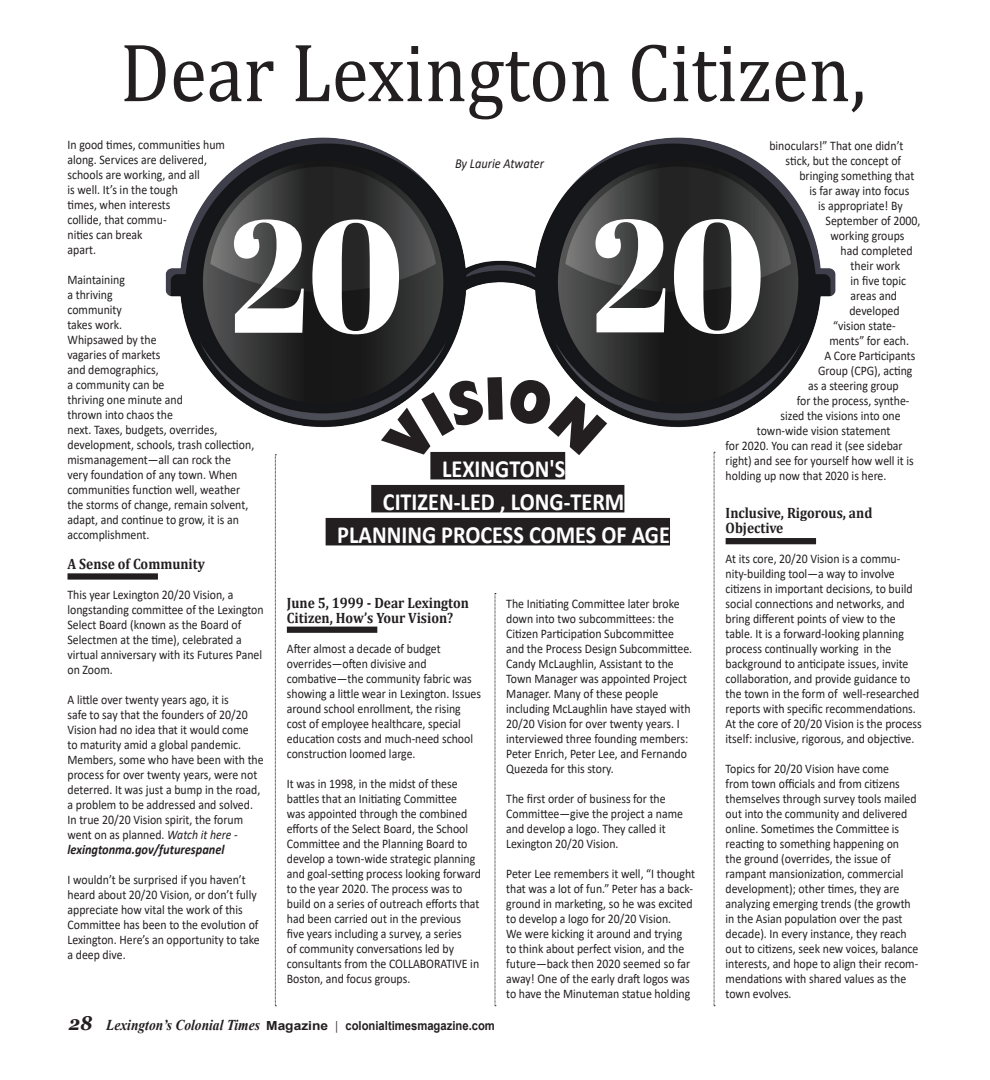
<style>
.page{position:relative;width:990px;height:1080px;background:#fff}
.page>*{position:absolute;margin:0;border:0;box-sizing:border-box;transform-origin:0 0}
.Calibri_Body{font:159.38px "Abril Fatface";color:#fff;scale:.9 1}
.Calibri_Body-2{font:83.75px "Cambria";color:#231f20;scale:.9 1}
.Calibri_Body-3{font:700 24.75px "Calibri";color:#fff;scale:.9 1}
.Calibri_Body-4{font:700 15px/15px "Cambria";color:#231f20;scale:.9 1}
.Calibri_Body-5{font:italic 700 13.75px "Calibri";color:#231f20;scale:.9 1}
.Calibri_Body-6{font:italic 13.75px "Calibri";color:#231f20;scale:.9 1}
.Calibri_Body-7{font:13.12px/15px "Calibri";color:#231f20;scale:.9 1}
.t1{font:700 12.5px "Arial";color:#231f20;scale:1.1 1}
.s1{font-style:italic}
.s2{font-family:"Georgia";font-style:italic;font-size:20px}
.s3{font-family:"Times New Roman";font-style:italic;font-size:15px}
.s4{font-family:"Arial Narrow";font-weight:400}
</style>
<div class="page">
<svg style="left:275px;top:456px;width:1px;height:550px"></svg>
<svg style="left:495px;top:593px;width:1px;height:413px"></svg>
<svg style="left:714px;top:456px;width:1px;height:550px"></svg>
<img style="left:165px;top:137px;width:671px;height:319px">
<div style="left:430px;top:452px;width:135px;height:27px;background:#231f20"></div>
<div style="left:371px;top:485px;width:253px;height:27px;background:#231f20"></div>
<div style="left:326px;top:518px;width:344px;height:27px;background:#231f20"></div>
<div style="left:726px;top:538px;width:90px;height:6px;background:#231f20"></div>
<div style="left:287px;top:627px;width:90px;height:6px;background:#231f20"></div>
<div style="left:68px;top:573px;width:90px;height:7px;background:#231f20"></div>
<svg style="left:381px;top:376px;width:226px;height:91px"></svg>
<p class="Calibri_Body-2" style="left:120px;top:23px;width:831px">Dear Lexington Citizen,</p>
<p class="Calibri_Body-7" style="left:68px;top:137px;width:176px">In good times, communities hum along. Services are delivered, schools are working, and all<br>is well. It’s in the tough<br>times, when interests<br>collide, that commu-<br>nities can break<br>apart.</p>
<p class="Calibri_Body-7" style="left:68px;top:272px;width:209px">Maintaining<br>a thriving<br>community<br>takes work.<br>Whipsawed by the<br>vagaries of markets<br>and demographics,<br>a community can be<br>thriving one minute and<br>thrown into chaos the<br>next. Taxes, budgets, overrides, development, schools, trash collection, mismanagement—all can rock the very foundation of any town. When communities function well, weather the storms of change, remain solvent, adapt, and continue to grow, it is an accomplishment.</p>
<p class="Calibri_Body-4" style="left:68px;top:556px;width:154px">A Sense of Community</p>
<p class="Calibri_Body-7" style="left:68px;top:587px;width:219px">This year Lexington 20/20 Vision, a longstanding committee of the Lexington Select Board (known as the Board of Selectmen at the time), celebrated a virtual anniversary with its Futures Panel on Zoom.</p>
<p class="Calibri_Body-7" style="left:68px;top:692px;width:220px">A little over twenty years ago, it is<br>safe to say that the founders of 20/20<br>Vision had no idea that it would come<br>to maturity amid a global pandemic.<br>Members, some who have been with the process for over twenty years, were not deterred. It was just a bump in the road, a problem to be addressed and solved.<br>In true 20/20 Vision spirit, the forum went on as planned. <span class="s1">Watch it here -</span></p>
<p class="Calibri_Body-5" style="left:68px;top:840px;width:176px">lexingtonma.gov/futurespanel</p>
<p class="Calibri_Body-7" style="left:68px;top:872px;width:215px">I wouldn’t be surprised if you haven’t heard about 20/20 Vision, or don’t fully appreciate how vital the work of this Committee has been to the evolution of Lexington. Here’s an opportunity to take a deep dive.</p>
<p class="Calibri_Body-7" style="left:769px;top:138px;width:151px">binoculars!” That one didn’t</p>
<p class="Calibri_Body-7" style="left:786px;top:153px;width:130px">stick, but the concept of</p>
<p class="Calibri_Body-7" style="left:799px;top:168px;width:129px">bringing something that</p>
<p class="Calibri_Body-7" style="left:809px;top:183px;width:113px">is far away into focus</p>
<p class="Calibri_Body-7" style="left:818px;top:198px;width:96px">is appropriate! By</p>
<p class="Calibri_Body-7" style="left:826px;top:213px;width:107px">September of 2000,</p>
<p class="Calibri_Body-7" style="left:831px;top:228px;width:84px">working groups</p>
<p class="Calibri_Body-7" style="left:841px;top:243px;width:81px">had completed</p>
<p class="Calibri_Body-7" style="left:851px;top:258px;width:57px">their work</p>
<p class="Calibri_Body-7" style="left:851px;top:273px;width:63px">in five topic</p>
<p class="Calibri_Body-7" style="left:851px;top:288px;width:53px">areas and</p>
<p class="Calibri_Body-7" style="left:849px;top:303px;width:57px">developed</p>
<p class="Calibri_Body-7" style="left:833px;top:318px;width:71px">“vision state-</p>
<p class="Calibri_Body-7" style="left:829px;top:333px;width:90px">ments” for each.</p>
<p class="Calibri_Body-7" style="left:824px;top:348px;width:103px">A Core Participants</p>
<p class="Calibri_Body-7" style="left:818px;top:363px;width:106px">Group (CPG), acting</p>
<p class="Calibri_Body-7" style="left:808px;top:378px;width:102px">as a steering group</p>
<p class="Calibri_Body-7" style="left:797px;top:393px;width:127px">for the process, synthe-</p>
<p class="Calibri_Body-7" style="left:781px;top:408px;width:135px">sized the visions into one</p>
<p class="Calibri_Body-7" style="left:757px;top:423px;width:150px">town-wide vision statement</p>
<p class="Calibri_Body-7" style="left:726px;top:438px;width:198px">for 2020. You can read it (see sidebar</p>
<p class="Calibri_Body-7" style="left:726px;top:453px;width:211px">right) and see for yourself how well it is</p>
<p class="Calibri_Body-7" style="left:726px;top:468px;width:180px">holding up now that 2020 is here.</p>
<p class="Calibri_Body-4" style="left:726px;top:505px;width:165px">Inclusive, Rigorous, and<br>Objective</p>
<p class="Calibri_Body-7" style="left:726px;top:551px;width:219px">At its core, 20/20 Vision is a commu&shy;nity-building tool—a way to involve citizens in important decisions, to build social connections and networks, and bring different points of view to the table. It is a forward-looking planning process continually working in the background to anticipate issues, invite collaboration, and provide guidance to the town in the form of well-researched reports with specific recommendations.<br>At the core of 20/20 Vision is the process itself: inclusive, rigorous, and objective.</p>
<p class="Calibri_Body-7" style="left:726px;top:761px;width:216px">Topics for 20/20 Vision have come<br>from town officials and from citizens themselves through survey tools mailed out into the community and delivered online. Sometimes the Committee is reacting to something happening on<br>the ground (overrides, the issue of rampant mansionization, commercial development); other times, they are analyzing emerging trends (the growth in the Asian population over the past decade). In every instance, they reach out to citizens, seek new voices, balance interests, and hope to align their recom&shy;mendations with shared values as the town evolves.</p>
<p class="Calibri_Body-6" style="left:455px;top:154px;width:100px">By Laurie Atwater</p>
<p class="Calibri_Body" style="left:229px;top:164px;width:195px">20</p>
<p class="Calibri_Body" style="left:590px;top:164px;width:195px">20</p>
<p class="Calibri_Body-3" style="left:442px;top:451px;width:138px">LEXINGTON'S</p>
<p class="Calibri_Body-3" style="left:383px;top:484px;width:270px">CITIZEN-LED , LONG-TERM</p>
<p class="Calibri_Body-3" style="left:337px;top:517px;width:371px">PLANNING PROCESS COMES OF AGE</p>
<p class="Calibri_Body-4" style="left:287px;top:595px;width:204px">June 5, 1999 - Dear Lexington<br>Citizen, How’s Your Vision?</p>
<p class="Calibri_Body-7" style="left:287px;top:641px;width:217px">After almost a decade of budget overrides—often divisive and combative—the community fabric was showing a little wear in Lexington. Issues around school enrollment, the rising cost of employee healthcare, special education costs and much-need school construction loomed large.</p>
<p class="Calibri_Body-7" style="left:287px;top:776px;width:217px">It was in 1998, in the midst of these battles that an Initiating Committee<br>was appointed through the combined efforts of the Select Board, the School Committee and the Planning Board to develop a town-wide strategic planning and goal-setting process looking forward to the year 2020. The process was to build on a series of outreach efforts that had been carried out in the previous five years including a survey, a series<br>of community conversations led by consultants from the COLLABORATIVE in Boston, and focus groups.</p>
<p class="Calibri_Body-7" style="left:506px;top:596px;width:208px">The Initiating Committee later broke down into two subcommittees: the Citizen Participation Subcommittee and the Process Design Subcommittee.<br>Candy McLaughlin, Assistant to the Town Manager was appointed Project Manager. Many of these people including McLaughlin have stayed with 20/20 Vision for over twenty years. I interviewed three founding members:<br>Peter Enrich, Peter Lee, and Fernando Quezeda for this story.</p>
<p class="Calibri_Body-7" style="left:506px;top:791px;width:198px">The first order of business for the<br>Committee—give the project a name and develop a logo. They called it<br>Lexington 20/20 Vision.</p>
<p class="Calibri_Body-7" style="left:506px;top:866px;width:211px">Peter Lee remembers it well, “I thought that was a lot of fun.” Peter has a back&shy;ground in marketing, so he was excited to develop a logo for 20/20 Vision.<br>We were kicking it around and trying to think about perfect vision, and the future—back then 2020 seemed so far away! One of the early draft logos was to have the Minuteman statue holding</p>
<p class="t1" style="left:69px;top:1017px;width:389px"><span class="s2">28</span> <span class="s3">Lexington’s Colonial Times</span> Magazine <span class="s4">|</span> colonialtimesmagazine.com</p>
</div>
